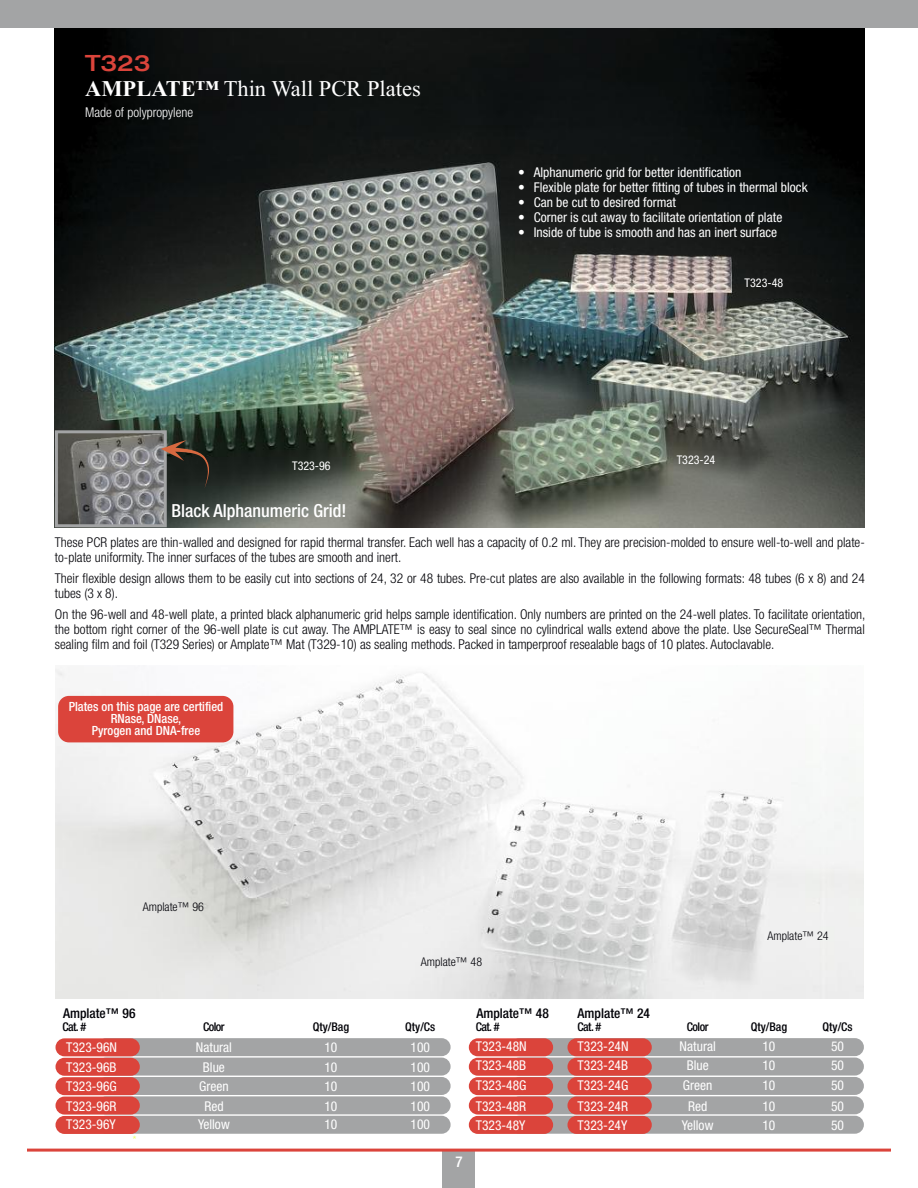
<style>
.page{position:relative;width:918px;height:1188px;background:#fff}
.page>*{position:absolute;margin:0;border:0;box-sizing:border-box;transform-origin:0 0}
.t1{font:22.5px "Times New Roman";color:#fff}
.t2{font:500 expanded 22.5px "Helvetica Neue";color:#db443b}
.t3{font:500 condensed 18px "Helvetica Neue";color:#fff}
.t4{font:500 condensed 15px "Helvetica Neue";color:#fff}
.t5{font:300 condensed 13.5px/15px "Helvetica Neue";color:#000006}
.t6{font:condensed 13.5px "Helvetica Neue";color:#fff}
.t7{font:500 condensed 13.5px "Helvetica Neue";color:#000006}
.t8{font:300 condensed 13.5px "Helvetica Neue";color:#fff}
.t9{font:500 condensed 12.75px/12px "Helvetica Neue";color:#fff;text-align:center}
.t10{font:500 condensed 12px "Helvetica Neue";letter-spacing:-.025em;color:#000006}
.t11{font:300 condensed 12px "Helvetica Neue";color:#000006}
.t12{font:condensed 12px "Helvetica Neue";color:#fff}
.s1{font-weight:700}
</style>
<div class="page">
<div style="left:442px;top:1149px;width:33px;height:39px;background:#a3a4a5"></div>
<hr style="left:27px;top:1149px;width:864px;height:3px;background:#db443b">
<img style="left:55px;top:28px;width:810px;height:499px">
<img style="left:56px;top:669px;width:808px;height:329px">
<div style="left:97px;top:1038px;width:354px;height:18px;background:#a3a4a5;border-radius:9px"></div>
<div style="left:56px;top:1038px;width:84px;height:18px;background:#db443b;border-radius:9px"></div>
<div style="left:97px;top:1058px;width:354px;height:18px;background:#a3a4a5;border-radius:9px"></div>
<div style="left:56px;top:1058px;width:84px;height:18px;background:#db443b;border-radius:9px"></div>
<div style="left:97px;top:1077px;width:354px;height:18px;background:#a3a4a5;border-radius:9px"></div>
<div style="left:56px;top:1077px;width:84px;height:18px;background:#db443b;border-radius:9px"></div>
<div style="left:97px;top:1096px;width:354px;height:18px;background:#a3a4a5;border-radius:9px"></div>
<div style="left:56px;top:1097px;width:84px;height:18px;background:#db443b;border-radius:9px"></div>
<div style="left:97px;top:1116px;width:354px;height:18px;background:#a3a4a5;border-radius:9px"></div>
<div style="left:56px;top:1116px;width:84px;height:18px;background:#db443b;border-radius:9px"></div>
<div style="left:510px;top:1038px;width:354px;height:18px;background:#a3a4a5;border-radius:9px"></div>
<div style="left:469px;top:1038px;width:84px;height:18px;background:#db443b;border-radius:9px"></div>
<div style="left:510px;top:1058px;width:354px;height:18px;background:#a3a4a5;border-radius:9px"></div>
<div style="left:469px;top:1058px;width:84px;height:18px;background:#db443b;border-radius:9px"></div>
<div style="left:510px;top:1077px;width:354px;height:18px;background:#a3a4a5;border-radius:9px"></div>
<div style="left:469px;top:1077px;width:84px;height:18px;background:#db443b;border-radius:9px"></div>
<div style="left:510px;top:1096px;width:354px;height:18px;background:#a3a4a5;border-radius:9px"></div>
<div style="left:469px;top:1097px;width:84px;height:18px;background:#db443b;border-radius:9px"></div>
<div style="left:510px;top:1116px;width:354px;height:18px;background:#a3a4a5;border-radius:9px"></div>
<div style="left:469px;top:1116px;width:84px;height:18px;background:#db443b;border-radius:9px"></div>
<div style="left:567px;top:1038px;width:85px;height:18px;background:#db443b;border-radius:9px"></div>
<div style="left:567px;top:1058px;width:85px;height:18px;background:#db443b;border-radius:9px"></div>
<div style="left:567px;top:1077px;width:85px;height:18px;background:#db443b;border-radius:9px"></div>
<div style="left:567px;top:1097px;width:85px;height:18px;background:#db443b;border-radius:9px"></div>
<div style="left:567px;top:1116px;width:85px;height:18px;background:#db443b;border-radius:9px"></div>
<div style="left:58px;top:696px;width:175px;height:46px;background:#db443b;border-radius:11px"></div>
<img style="left:59px;top:434px;width:104px;height:89px">
<div style="left:55px;top:430px;width:112px;height:97px;border:3px solid #a3a4a5"></div>
<svg style="left:161px;top:440px;width:49px;height:49px;background:#3c372e"></svg>
<div style="left:0;top:0;width:918px;height:28px;background:#a3a4a5"></div>
<h1 class="t2" style="left:85px;top:54px;width:67px">T323</h1>
<h1 class="t1" style="left:85px;top:75px;width:337px"><span class="s1">AMPLATE™</span> Thin Wall PCR Plates</h1>
<p class="t8" style="left:85px;top:107px;width:110px">Made of polypropylene</p>
<p class="t12" style="left:292px;top:461px;width:40px">T323-96</p>
<h2 class="t3" style="left:172px;top:504px;width:176px">Black Alphanumeric Grid!</h2>
<p class="t6" style="left:518px;top:167px;width:225px">• Alphanumeric grid for better identification</p>
<p class="t6" style="left:518px;top:182px;width:291px">• Flexible plate for better fitting of tubes in thermal block</p>
<p class="t6" style="left:518px;top:197px;width:159px">• Can be cut to desired format</p>
<p class="t6" style="left:518px;top:212px;width:266px">• Corner is cut away to facilitate orientation of plate</p>
<p class="t6" style="left:518px;top:227px;width:260px">• Inside of tube is smooth and has an inert surface</p>
<p class="t12" style="left:745px;top:278px;width:40px">T323-48</p>
<p class="t12" style="left:677px;top:455px;width:40px">T323-24</p>
<p class="t5" style="left:55px;top:536px;width:812px">These PCR plates are thin-walled and designed for rapid thermal transfer. Each well has a capacity of 0.2 ml. They are precision-molded to ensure well-to-well and plate&shy;to-plate uniformity. The inner surfaces of the tubes are smooth and inert.</p>
<p class="t5" style="left:55px;top:572px;width:812px">Their flexible design allows them to be easily cut into sections of 24, 32 or 48 tubes. Pre-cut plates are also available in the following formats: 48 tubes (6 x 8) and 24 tubes (3 x 8).</p>
<p class="t5" style="left:55px;top:608px;width:812px;text-align:justify">On the 96-well and 48-well plate, a printed black alphanumeric grid helps sample identification. Only numbers are printed on the 24-well plates. To facilitate orientation, the bottom right corner of the 96-well plate is cut away. The AMPLATE™ is easy to seal since no cylindrical walls extend above the plate. Use SecureSeal™ Thermal sealing film and foil (T329 Series) or Amplate™ Mat (T329-10) as sealing methods. Packed in tamperproof resealable bags of 10 plates. Autoclavable.</p>
<p class="t9" style="left:69px;top:702px;width:156px">Plates on this page are certified<br>RNase, DNase,<br>Pyrogen and DNA-free</p>
<p class="t11" style="left:143px;top:902px;width:63px">Amplate™ 96</p>
<p class="t11" style="left:421px;top:958px;width:63px">Amplate™ 48</p>
<p class="t7" style="left:63px;top:1008px;width:74px">Amplate™ 96</p>
<p class="t7" style="left:476px;top:1008px;width:74px">Amplate™ 48</p>
<p class="t7" style="left:578px;top:1008px;width:74px">Amplate™ 24</p>
<p class="t11" style="left:768px;top:932px;width:63px">Amplate™ 24</p>
<p class="t10" style="left:63px;top:1023px;width:25px">Cat. #</p>
<p class="t10" style="left:203px;top:1023px;width:23px">Color</p>
<p class="t10" style="left:313px;top:1023px;width:38px">Qty/Bag</p>
<p class="t10" style="left:405px;top:1023px;width:32px">Qty/Cs</p>
<p class="t6" style="left:66px;top:1043px;width:52px">T323-96N</p>
<p class="t6" style="left:196px;top:1043px;width:38px">Natural</p>
<p class="t6" style="left:325px;top:1043px;width:14px">10</p>
<p class="t6" style="left:411px;top:1043px;width:21px">100</p>
<p class="t6" style="left:66px;top:1062px;width:52px">T323-96B</p>
<p class="t6" style="left:203px;top:1062px;width:24px">Blue</p>
<p class="t6" style="left:325px;top:1062px;width:14px">10</p>
<p class="t6" style="left:411px;top:1062px;width:21px">100</p>
<p class="t6" style="left:66px;top:1082px;width:52px">T323-96G</p>
<p class="t6" style="left:199px;top:1082px;width:31px">Green</p>
<p class="t6" style="left:325px;top:1082px;width:14px">10</p>
<p class="t6" style="left:411px;top:1082px;width:21px">100</p>
<p class="t6" style="left:66px;top:1101px;width:52px">T323-96R</p>
<p class="t6" style="left:204px;top:1101px;width:21px">Red</p>
<p class="t6" style="left:325px;top:1101px;width:14px">10</p>
<p class="t6" style="left:411px;top:1101px;width:21px">100</p>
<p class="t6" style="left:66px;top:1119px;width:51px">T323-96Y</p>
<p class="t6" style="left:198px;top:1119px;width:33px">Yellow</p>
<p class="t6" style="left:325px;top:1119px;width:14px">10</p>
<p class="t6" style="left:411px;top:1119px;width:21px">100</p>
<p class="t4" style="left:455px;top:1156px;width:9px">7</p>
<p class="t10" style="left:476px;top:1023px;width:25px">Cat. #</p>
<p class="t10" style="left:578px;top:1023px;width:25px">Cat. #</p>
<p class="t10" style="left:687px;top:1023px;width:23px">Color</p>
<p class="t10" style="left:751px;top:1023px;width:38px">Qty/Bag</p>
<p class="t10" style="left:823px;top:1023px;width:32px">Qty/Cs</p>
<p class="t6" style="left:476px;top:1041px;width:52px">T323-48N</p>
<p class="t6" style="left:578px;top:1041px;width:52px">T323-24N</p>
<p class="t6" style="left:680px;top:1041px;width:38px">Natural</p>
<p class="t6" style="left:762px;top:1041px;width:14px">10</p>
<p class="t6" style="left:831px;top:1041px;width:14px">50</p>
<p class="t6" style="left:476px;top:1061px;width:52px">T323-48B</p>
<p class="t6" style="left:578px;top:1061px;width:52px">T323-24B</p>
<p class="t6" style="left:687px;top:1061px;width:24px">Blue</p>
<p class="t6" style="left:762px;top:1061px;width:14px">10</p>
<p class="t6" style="left:831px;top:1061px;width:14px">50</p>
<p class="t6" style="left:476px;top:1080px;width:52px">T323-48G</p>
<p class="t6" style="left:578px;top:1080px;width:52px">T323-24G</p>
<p class="t6" style="left:683px;top:1080px;width:31px">Green</p>
<p class="t6" style="left:762px;top:1080px;width:14px">10</p>
<p class="t6" style="left:831px;top:1080px;width:14px">50</p>
<p class="t6" style="left:476px;top:1101px;width:52px">T323-48R</p>
<p class="t6" style="left:578px;top:1101px;width:52px">T323-24R</p>
<p class="t6" style="left:688px;top:1101px;width:21px">Red</p>
<p class="t6" style="left:762px;top:1101px;width:14px">10</p>
<p class="t6" style="left:831px;top:1101px;width:14px">50</p>
<p class="t6" style="left:476px;top:1120px;width:51px">T323-48Y</p>
<p class="t6" style="left:578px;top:1120px;width:51px">T323-24Y</p>
<p class="t6" style="left:682px;top:1120px;width:33px">Yellow</p>
<p class="t6" style="left:762px;top:1120px;width:14px">10</p>
<p class="t6" style="left:831px;top:1120px;width:14px">50</p>
</div>
